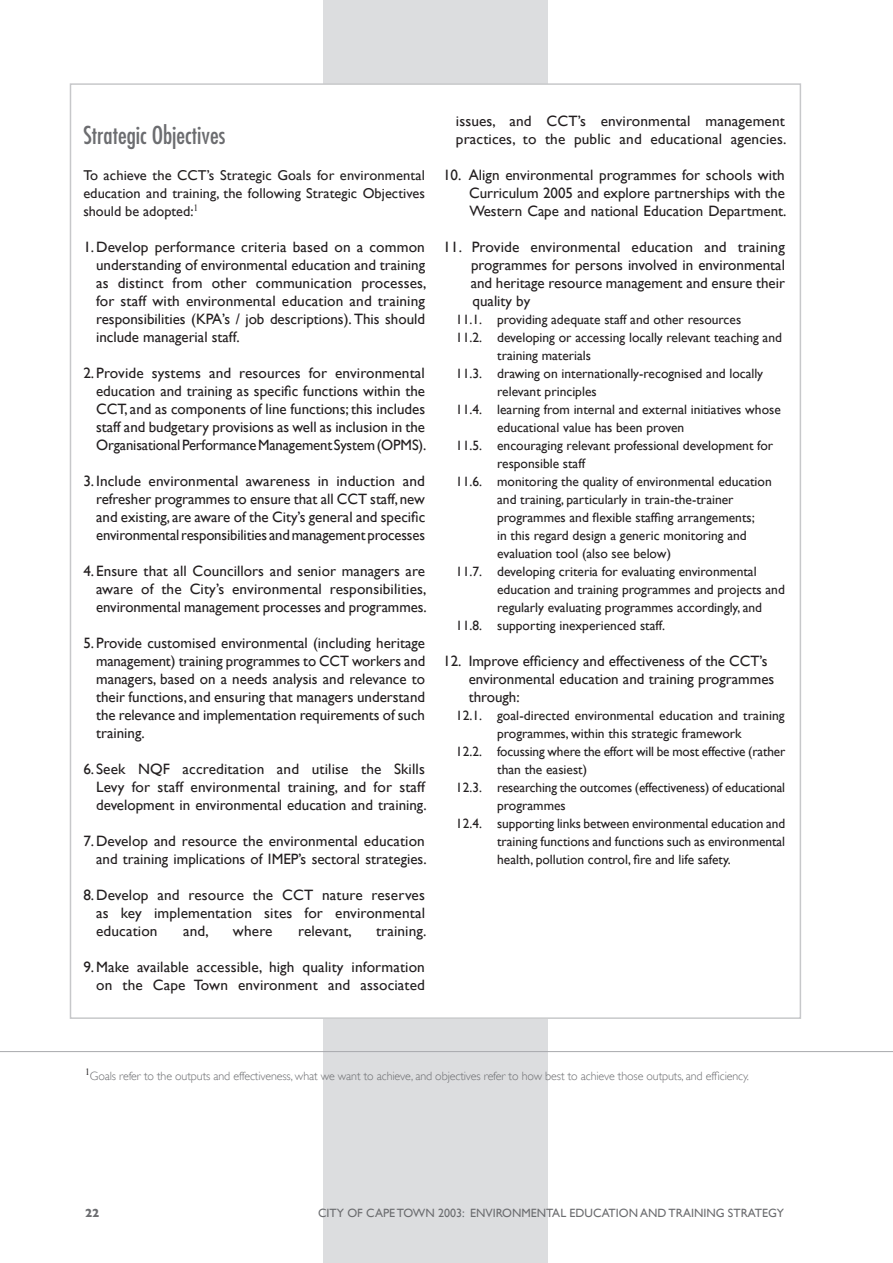
<style>
.page{position:relative;width:893px;height:1263px;background:#fff}
.page>*{position:absolute;margin:0;border:0;box-sizing:border-box;transform-origin:0 0}
.t1{font:condensed 24px "Futura";color:#6c6d70}
.t2{font:15px/18px "Gill Sans";color:#231f20;text-align:justify}
.t3{font:14.25px/18px "Gill Sans";letter-spacing:.005em;color:#231f20;text-align:justify}
.t4{font:13.5px "Gill Sans";color:#231f20}
.t5{font:300 12px "Gill Sans";letter-spacing:-.01em;color:#6c6d70}
.t6{font:12px "Gill Sans";color:#6c6d70}
.t7{font:700 12px "Gill Sans";color:#6c6d70}
.t8{font:9.6px "Times New Roman";color:#231f20}
</style>
<div class="page">
<div style="left:323px;top:0;width:225px;height:1263px;background:#dcdddf"></div>
<div style="left:70px;top:84px;width:730px;height:934px;background:#fff"></div>
<hr style="left:0;top:1051px;width:893px;height:1px;background:#a8a9ad">
<h1 class="t1" style="left:83px;top:120px;width:144px">Strategic Objectives</h1>
<p class="t3" style="left:83px;top:166px;width:343px">To achieve the CCT’s Strategic Goals for environmental education and training, the following Strategic Objectives should be adopted:<sup>1</sup></p>
<p class="t2" style="left:96px;top:238px;width:332px;text-indent:-13px">1.Develop performance criteria based on a common understanding of environmental education and training as distinct from other communication processes, for staff with environmental education and training responsibilities (KPA’s / job descriptions). This should include managerial staff.</p>
<p class="t2" style="left:96px;top:364px;width:332px;text-indent:-13px">2.Provide systems and resources for environmental education and training as specific functions within the CCT, and as components of line functions; this includes staff and budgetary provisions as well as inclusion in the Organisational Performance Management System (OPMS).</p>
<p class="t2" style="left:96px;top:472px;width:331px;text-indent:-13px">3.Include environmental awareness in induction and refresher programmes to ensure that all CCT staff, new and existing, are aware of the City’s general and specific environmental responsibilities and management processes</p>
<p class="t2" style="left:96px;top:562px;width:332px;text-indent:-13px">4. Ensure that all Councillors and senior managers are aware of the City’s environmental responsibilities, environmental management processes and programmes.</p>
<p class="t2" style="left:96px;top:634px;width:331px;text-indent:-13px">5. Provide customised environmental (including heritage management) training programmes to CCT workers and managers, based on a needs analysis and relevance to their functions, and ensuring that managers understand the relevance and implementation requirements of such training.</p>
<p class="t2" style="left:96px;top:760px;width:332px;text-indent:-13px">6. Seek NQF accreditation and utilise the Skills Levy for staff environmental training, and for staff development in environmental education and training.</p>
<p class="t2" style="left:83px;top:832px;width:345px;text-align:right">7.Develop and resource the environmental education and training implications of IMEP’s sectoral strategies.</p>
<p class="t2" style="left:96px;top:886px;width:330px;text-indent:-13px">8.Develop and resource the CCT nature reserves as key implementation sites for environmental education</p>
<p class="t2" style="left:183px;top:922px;width:27px">and,</p>
<p class="t2" style="left:233px;top:922px;width:41px">where</p>
<p class="t2" style="left:298px;top:922px;width:55px">relevant,</p>
<p class="t2" style="left:376px;top:922px;width:52px">training.</p>
<p class="t2" style="left:83px;top:958px;width:343px;text-align:right">9.Make available accessible, high quality information on the Cape Town environment and associated</p>
<p class="t2" style="left:456px;top:112px;width:332px">issues, and CCT’s environmental management practices, to the public and educational agencies.</p>
<p class="t2" style="left:469px;top:166px;width:319px;text-indent:-26px">10. Align environmental programmes for schools with Curriculum 2005 and explore partnerships with the Western Cape and national Education Department.</p>
<p class="t2" style="left:471px;top:238px;width:316px;text-indent:-28px">11. Provide environmental education and training programmes for persons involved in environmental and heritage resource management and ensure their quality by</p>
<p class="t4" style="left:456px;top:312px;width:287px">11.1. providing adequate staff and other resources</p>
<p class="t4" style="left:456px;top:330px;width:328px">11.2. developing or accessing locally relevant teaching and</p>
<p class="t4" style="left:497px;top:348px;width:95px">training materials</p>
<p class="t4" style="left:456px;top:366px;width:309px">11.3. drawing on internationally-recognised and locally</p>
<p class="t4" style="left:497px;top:384px;width:101px">relevant principles</p>
<p class="t4" style="left:456px;top:402px;width:326px">11.4. learning from internal and external initiatives whose</p>
<p class="t4" style="left:497px;top:420px;width:189px">educational value has been proven</p>
<p class="t4" style="left:456px;top:438px;width:319px">11.5. encouraging relevant professional development for</p>
<p class="t4" style="left:497px;top:456px;width:89px">responsible staff</p>
<p class="t4" style="left:456px;top:474px;width:317px">11.6. monitoring the quality of environmental education</p>
<p class="t4" style="left:497px;top:492px;width:238px">and training, particularly in train-the-trainer</p>
<p class="t4" style="left:497px;top:510px;width:259px">programmes and flexible staffing arrangements;</p>
<p class="t4" style="left:497px;top:528px;width:251px">in this regard design a generic monitoring and</p>
<p class="t4" style="left:497px;top:546px;width:175px">evaluation tool (also see below)</p>
<p class="t4" style="left:456px;top:564px;width:302px">11.7. developing criteria for evaluating environmental</p>
<p class="t4" style="left:497px;top:582px;width:289px">education and training programmes and projects and</p>
<p class="t4" style="left:497px;top:600px;width:266px">regularly evaluating programmes accordingly, and</p>
<p class="t4" style="left:456px;top:618px;width:211px">11.8. supporting inexperienced staff.</p>
<p class="t2" style="left:469px;top:652px;width:307px;text-align:left;text-indent:-26px">12. Improve efficiency and effectiveness of the CCT’s environmental education and training programmes through:</p>
<p class="t4" style="left:456px;top:708px;width:330px">12.1. goal-directed environmental education and training</p>
<p class="t4" style="left:497px;top:726px;width:246px">programmes, within this strategic framework</p>
<p class="t4" style="left:456px;top:744px;width:331px">12.2. focussing where the effort will be most effective (rather</p>
<p class="t4" style="left:497px;top:762px;width:91px">than the easiest)</p>
<p class="t4" style="left:456px;top:780px;width:331px">12.3. researching the outcomes (effectiveness) of educational</p>
<p class="t4" style="left:497px;top:798px;width:70px">programmes</p>
<p class="t4" style="left:456px;top:816px;width:331px">12.4. supporting links between environmental education and</p>
<p class="t4" style="left:497px;top:834px;width:290px">training functions and functions such as environmental</p>
<p class="t4" style="left:497px;top:852px;width:235px">health, pollution control, fire and life safety.</p>
<p class="t8" style="left:85px;top:1066px;width:6px">1</p>
<p class="t5" style="left:90px;top:1069px;width:661px">Goals refer to the outputs and effectiveness, what we want to achieve, and objectives refer to how best to achieve those outputs, and efficiency.</p>
<p class="t7" style="left:85px;top:1206px;width:16px">22</p>
<p class="t6" style="left:318px;top:1206px;width:468px">CITY OF CAPE TOWN 2003: ENVIRONMENTAL EDUCATION AND TRAINING STRATEGY</p>
</div>
